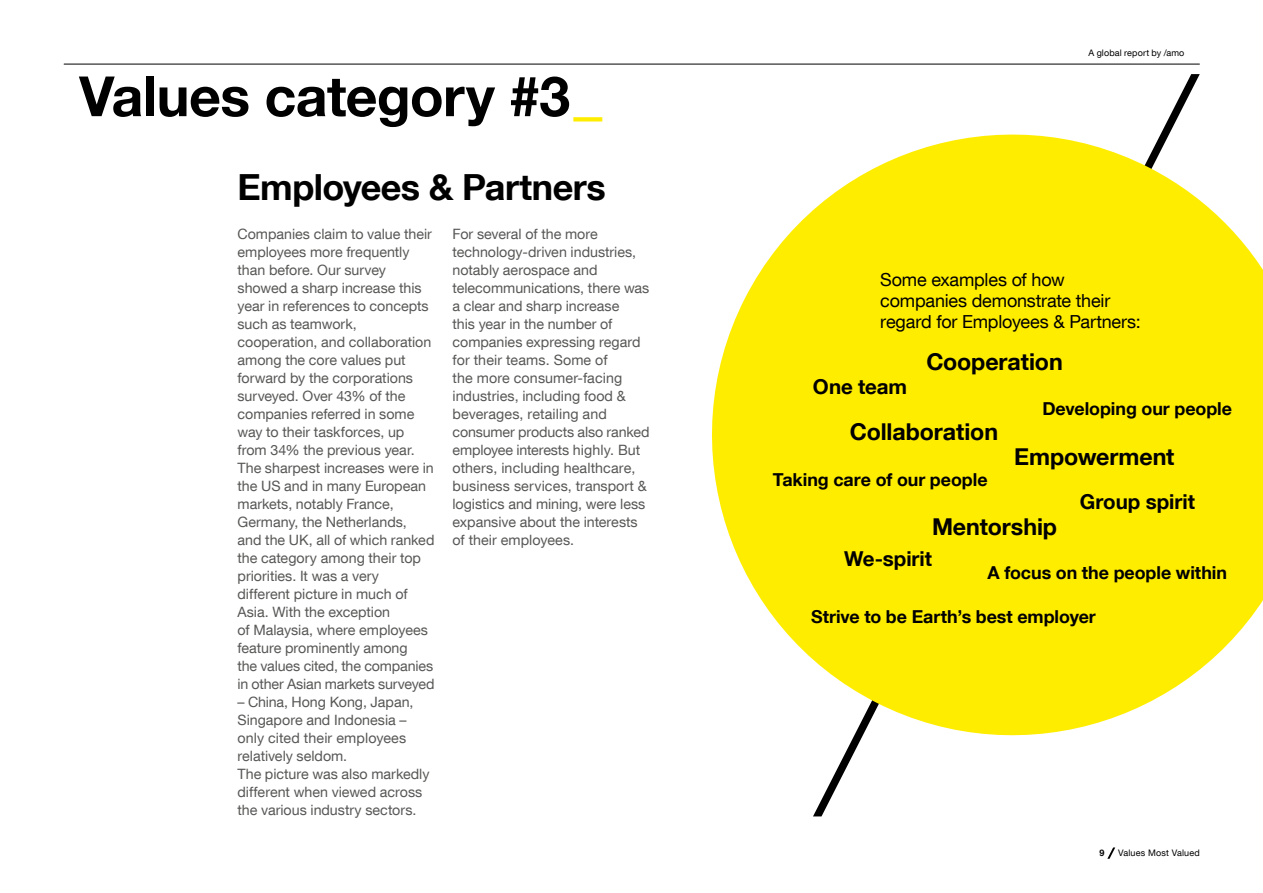
<style>
.page{position:relative;width:1263px;height:893px;background:#fff}
.page>*{position:absolute;margin:0;border:0;box-sizing:border-box;transform-origin:0 0}
.t1{font:700 55.5px "Helvetica Neue LT Com";letter-spacing:-.01em;color:#000}
.t2{font:700 36px "Helvetica Neue LT Com";letter-spacing:-.015em;color:#000}
.t3{font:700 23.25px "Helvetica Neue LT Com";letter-spacing:-.005em;color:#000}
.t4{font:700 20.55px "Helvetica Neue LT Com";color:#000}
.t5{font:18px/21px "Helvetica Neue LT Com";letter-spacing:-.01em;color:#000}
.t6{font:700 17.85px "Helvetica Neue LT Com";color:#000}
.t7{font:14.25px/18px "Helvetica Neue LT Com";color:#575756}
.t8{font:9px "Helvetica Neue LT Com";letter-spacing:.02em;color:#000}
.t9{font:700 9px "Helvetica Neue LT Com";color:#000}
</style>
<div class="page">
<svg style="left:712px;top:92px;width:551px;height:686px;fill:#ffed00"></svg>
<hr style="left:64px;top:64px;width:1135px;height:1px;background:#000">
<svg style="left:1107px;top:847px;width:8px;height:12px"></svg>
<h1 class="t1" style="left:79px;top:61px;width:530px">Values category #3<sub>—</sub></h1>
<h2 class="t2" style="left:238px;top:164px;width:370px">Employees &amp; Partners</h2>
<p class="t7" style="left:238px;top:225px;width:198px">Companies claim to value their employees more frequently than before. Our survey showed a sharp increase this year in references to concepts such as teamwork, cooperation, and collaboration among the core values put forward by the corporations surveyed. Over 43% of the companies referred in some way to their taskforces, up from 34% the previous year.<br>The sharpest increases were in the US and in many European markets, notably France,<br>Germany, the Netherlands,<br>and the UK, all of which ranked the category among their top priorities. It was a very different picture in much of<br>Asia. With the exception<br>of Malaysia, where employees feature prominently among<br>the values cited, the companies in other Asian markets surveyed</p>
<p class="t7" style="left:238px;top:693px;width:193px">– China, Hong Kong, Japan,<br>Singapore and Indonesia – only cited their employees relatively seldom.<br>The picture was also markedly different when viewed across the various industry sectors.</p>
<p class="t7" style="left:452px;top:225px;width:198px">For several of the more technology-driven industries, notably aerospace and telecommunications, there was a clear and sharp increase<br>this year in the number of companies expressing regard for their teams. Some of<br>the more consumer-facing industries, including food &amp; beverages, retailing and consumer products also ranked employee interests highly. But others, including healthcare, business services, transport &amp; logistics and mining, were less expansive about the interests of their employees.</p>
<p class="t8" style="left:1088px;top:47px;width:97px">A global report by /amo</p>
<p class="t5" style="left:880px;top:269px;width:262px">Some examples of how companies demonstrate their regard for Employees &amp; Partners:</p>
<h3 class="t3" style="left:926px;top:347px;width:138px">Cooperation</h3>
<h3 class="t4" style="left:813px;top:373px;width:96px">One team</h3>
<p class="t6" style="left:1042px;top:397px;width:191px">Developing our people</p>
<h3 class="t3" style="left:850px;top:417px;width:150px">Collaboration</h3>
<h3 class="t3" style="left:1014px;top:442px;width:162px">Empowerment</h3>
<p class="t6" style="left:773px;top:469px;width:216px">Taking care of our people</p>
<h3 class="t4" style="left:1080px;top:489px;width:117px">Group spirit</h3>
<h3 class="t3" style="left:932px;top:512px;width:127px">Mentorship</h3>
<h3 class="t4" style="left:844px;top:546px;width:89px">We-spirit</h3>
<p class="t6" style="left:987px;top:561px;width:241px">A focus on the people within</p>
<p class="t6" style="left:811px;top:606px;width:286px">Strive to be Earth’s best employer</p>
<p class="t9" style="left:1099px;top:847px;width:7px">9</p>
<p class="t8" style="left:1118px;top:847px;width:83px">Values Most Valued</p>
</div>
